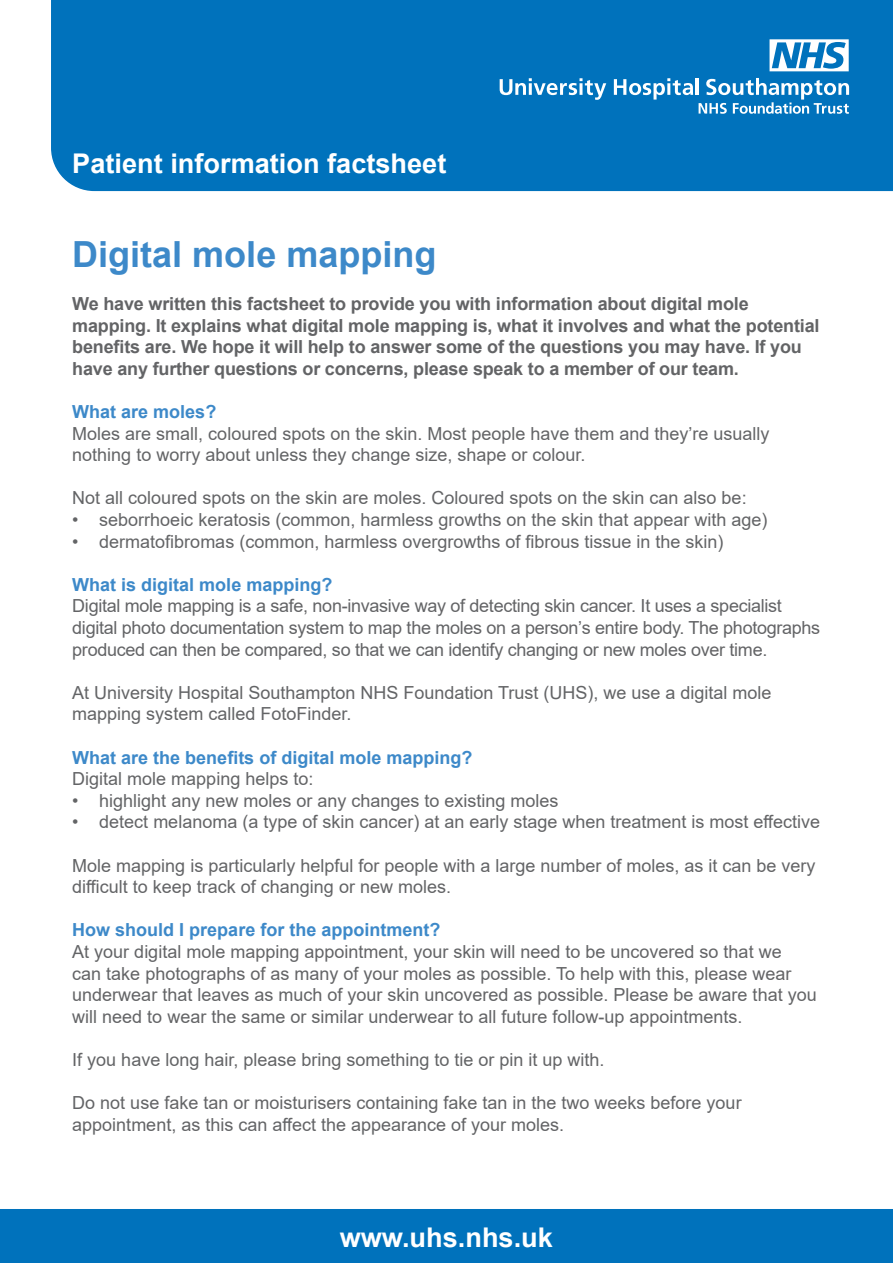
<style>
.page{position:relative;width:893px;height:1263px;background:#fff}
.page>*{position:absolute;margin:0;border:0;box-sizing:border-box;transform-origin:0 0}
.t1{font:700 36px "Arial";color:#3d89c9}
.t2{font:700 27.15px "Arial";color:#fff}
.t3{font:18px/21.6px "Arial";color:#636466}
.t4{font:700 18px/21.6px "Arial";letter-spacing:-.01em;color:#636466}
.t5{font:700 18px "Arial";color:#3d89c9}
</style>
<div class="page">
<div style="left:51px;top:0;width:842px;height:192px;background:#0072bc"></div>
<div style="left:0;top:1209px;width:893px;height:54px;background:#0072bc"></div>
<svg style="left:500px;top:78px;width:106px;height:22px"></svg>
<svg style="left:614px;top:78px;width:79px;height:22px"></svg>
<hr style="left:696px;top:78px;width:3px;height:17px;background:#fff">
<svg style="left:699px;top:78px;width:150px;height:36px"></svg>
<svg style="left:769px;top:39px;width:80px;height:32px"></svg>
<h2 class="t2" style="left:72px;top:144px;width:376px">Patient information factsheet</h2>
<h1 class="t1" style="left:72px;top:229px;width:366px">Digital mole mapping</h1>
<p class="t4" style="left:72px;top:293px;width:749px">We have written this factsheet to provide you with information about digital mole mapping. It explains what digital mole mapping is, what it involves and what the potential benefits are. We hope it will help to answer some of the questions you may have. If you have any further questions or concerns, please speak to a member of our team.</p>
<p class="t5" style="left:72px;top:399px;width:146px">What are moles?</p>
<p class="t3" style="left:72px;top:422px;width:699px">Moles are small, coloured spots on the skin. Most people have them and they’re usually nothing to worry about unless they change size, shape or colour.</p>
<p class="t3" style="left:72px;top:487px;width:676px">Not all coloured spots on the skin are moles. Coloured spots on the skin can also be:</p>
<p class="t3" style="left:72px;top:509px;width:697px">• seborrhoeic keratosis (common, harmless growths on the skin that appear with age)</p>
<p class="t3" style="left:72px;top:530px;width:653px">• dermatofibromas (common, harmless overgrowths of fibrous tissue in the skin)</p>
<p class="t5" style="left:72px;top:572px;width:262px">What is digital mole mapping?</p>
<p class="t3" style="left:72px;top:595px;width:749px">Digital mole mapping is a safe, non-invasive way of detecting skin cancer. It uses a specialist digital photo documentation system to map the moles on a person’s entire body. The photographs produced can then be compared, so that we can identify changing or new moles over time.</p>
<p class="t3" style="left:72px;top:682px;width:701px">At University Hospital Southampton NHS Foundation Trust (UHS), we use a digital mole mapping system called FotoFinder.</p>
<p class="t5" style="left:72px;top:745px;width:402px">What are the benefits of digital mole mapping?</p>
<p class="t3" style="left:72px;top:768px;width:243px">Digital mole mapping helps to:</p>
<p class="t3" style="left:72px;top:790px;width:488px">• highlight any new moles or any changes to existing moles</p>
<p class="t3" style="left:72px;top:811px;width:749px">• detect melanoma (a type of skin cancer) at an early stage when treatment is most effective</p>
<p class="t3" style="left:72px;top:854px;width:745px">Mole mapping is particularly helpful for people with a large number of moles, as it can be very difficult to keep track of changing or new moles.</p>
<p class="t5" style="left:72px;top:917px;width:370px">How should I prepare for the appointment?</p>
<p class="t3" style="left:72px;top:941px;width:746px">At your digital mole mapping appointment, your skin will need to be uncovered so that we<br>can take photographs of as many of your moles as possible. To help with this, please wear underwear that leaves as much of your skin uncovered as possible. Please be aware that you will need to wear the same or similar underwear to all future follow-up appointments.</p>
<p class="t3" style="left:72px;top:1049px;width:534px">If you have long hair, please bring something to tie or pin it up with.</p>
<p class="t3" style="left:72px;top:1092px;width:671px">Do not use fake tan or moisturisers containing fake tan in the two weeks before your appointment, as this can affect the appearance of your moles.</p>
<h2 class="t2" style="left:340px;top:1218px;width:215px">www.uhs.nhs.uk</h2>
</div>
